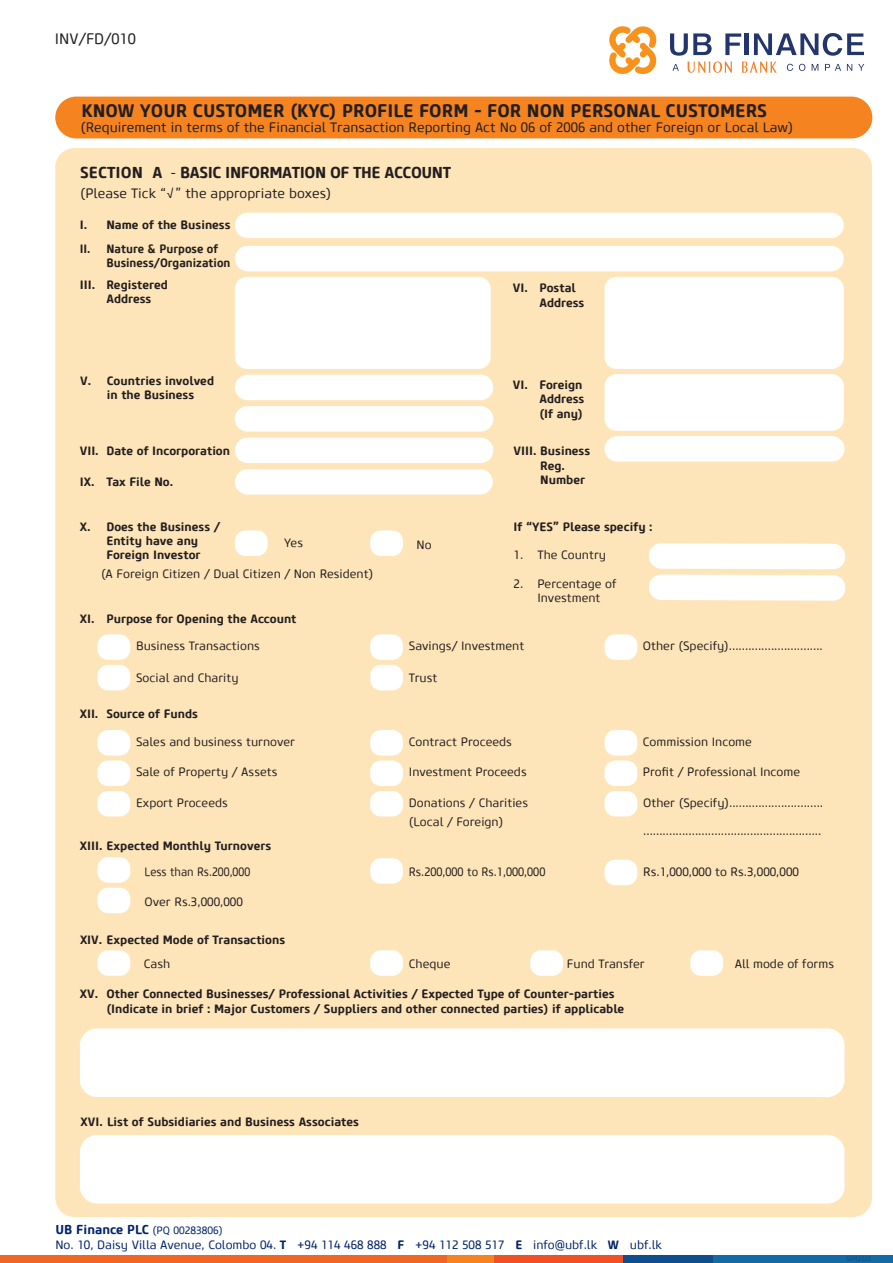
<style>
.page{position:relative;width:893px;height:1263px;background:#fff}
.page>*{position:absolute;margin:0;border:0;box-sizing:border-box;transform-origin:0 0}
.t1{font:700 18px "Core Sans M65";color:#231f20}
.t2{font:700 15.75px "Core Sans M65";letter-spacing:-.03em;color:#231f20}
.t3{font:15px "Core Sans M45";color:#231f20}
.t4{font:13.5px "Core Sans M45";color:#231f20}
.t5{font:700 12.75px "Core Sans M65";color:#002369}
.t6{font:700 12px/14.4px "Core Sans M65";color:#231f20}
.t7{font:12px/19.2px "Core Sans M45";color:#231f20}
.t8{font:12px "Core Sans M45";color:#002369}
.t9{font:700 12px/14.4px "Core Sans M65";color:#231f20;scale:.95 1}
.t10{font:12px "Core Sans M45";color:#231f20;scale:.93 1}
.t11{font:12px "Core Sans M45";color:#231f20;scale:.91 1}
.s1{font-family:"Core Sans M45";font-weight:400;font-size:13.5px}
.s2{font-family:"Core Sans M45";font-weight:400;font-size:10.5px}
.s3{font-family:"Core Sans M65";font-weight:700}
</style>
<div class="page">
<div style="left:55px;top:148px;width:817px;height:1069px;background:#fee5b9;border-radius:19px"></div>
<div style="left:55px;top:97px;width:817px;height:41px;background:#f58320;border-radius:21px"></div>
<div style="left:80px;top:1135px;width:765px;height:68px;background:#fff;border-radius:17px"></div>
<div style="left:80px;top:1028px;width:765px;height:69px;background:#fff;border-radius:17px"></div>
<div style="left:414px;top:1255px;width:209px;height:8px;background:#f05024"></div>
<div style="left:0;top:1255px;width:447px;height:8px;background:#f16623"></div>
<div style="left:447px;top:1255px;width:46px;height:8px;background:#f48320"></div>
<div style="left:712px;top:1255px;width:181px;height:8px;background:#126ba4"></div>
<div style="left:623px;top:1255px;width:89px;height:8px;background:#0d4e8e"></div>
<div style="left:235px;top:469px;width:258px;height:26px;background:#fff;border-radius:13px"></div>
<div style="left:235px;top:438px;width:258px;height:25px;background:#fff;border-radius:13px"></div>
<div style="left:235px;top:375px;width:258px;height:25px;background:#fff;border-radius:13px"></div>
<div style="left:235px;top:406px;width:258px;height:26px;background:#fff;border-radius:13px"></div>
<div style="left:235px;top:213px;width:609px;height:25px;background:#fff;border-radius:13px"></div>
<div style="left:235px;top:246px;width:609px;height:25px;background:#fff;border-radius:13px"></div>
<div style="left:604px;top:436px;width:241px;height:26px;background:#fff;border-radius:13px"></div>
<div style="left:235px;top:277px;width:256px;height:92px;background:#fff;border-radius:12px"></div>
<div style="left:604px;top:277px;width:240px;height:92px;background:#fff;border-radius:12px"></div>
<div style="left:604px;top:374px;width:240px;height:57px;background:#fff;border-radius:12px"></div>
<svg style="left:649px;top:543px;width:196px;height:58px;background:#fefbf5"></svg>
<div style="left:370px;top:530px;width:33px;height:26px;background:#fff;border-radius:11px"></div>
<div style="left:235px;top:530px;width:33px;height:26px;background:#fff;border-radius:11px"></div>
<div style="left:370px;top:634px;width:33px;height:26px;background:#fff;border-radius:11px"></div>
<div style="left:370px;top:665px;width:33px;height:25px;background:#fff;border-radius:11px"></div>
<div style="left:97px;top:634px;width:33px;height:26px;background:#fff;border-radius:11px"></div>
<div style="left:604px;top:634px;width:33px;height:26px;background:#fff;border-radius:11px"></div>
<div style="left:97px;top:665px;width:33px;height:25px;background:#fff;border-radius:11px"></div>
<div style="left:97px;top:857px;width:33px;height:26px;background:#fff;border-radius:11px"></div>
<div style="left:97px;top:888px;width:33px;height:25px;background:#fff;border-radius:11px"></div>
<div style="left:97px;top:950px;width:33px;height:26px;background:#fff;border-radius:11px"></div>
<div style="left:370px;top:950px;width:33px;height:26px;background:#fff;border-radius:11px"></div>
<div style="left:530px;top:950px;width:33px;height:26px;background:#fff;border-radius:11px"></div>
<div style="left:690px;top:950px;width:33px;height:26px;background:#fff;border-radius:11px"></div>
<div style="left:370px;top:730px;width:33px;height:25px;background:#fff;border-radius:11px"></div>
<div style="left:370px;top:760px;width:33px;height:26px;background:#fff;border-radius:11px"></div>
<div style="left:97px;top:730px;width:33px;height:25px;background:#fff;border-radius:11px"></div>
<div style="left:604px;top:730px;width:33px;height:25px;background:#fff;border-radius:11px"></div>
<div style="left:604px;top:760px;width:33px;height:26px;background:#fff;border-radius:11px"></div>
<div style="left:97px;top:760px;width:33px;height:26px;background:#fff;border-radius:11px"></div>
<div style="left:370px;top:791px;width:33px;height:25px;background:#fff;border-radius:11px"></div>
<div style="left:370px;top:858px;width:33px;height:26px;background:#fff;border-radius:11px"></div>
<div style="left:604px;top:791px;width:33px;height:25px;background:#fff;border-radius:11px"></div>
<div style="left:604px;top:860px;width:33px;height:25px;background:#fff;border-radius:11px"></div>
<div style="left:97px;top:791px;width:33px;height:25px;background:#fff;border-radius:11px"></div>
<svg style="left:609px;top:26px;width:48px;height:49px"></svg>
<svg style="left:687px;top:62px;width:45px;height:11px"></svg>
<svg style="left:742px;top:62px;width:35px;height:11px"></svg>
<svg style="left:670px;top:33px;width:42px;height:23px"></svg>
<svg style="left:725px;top:33px;width:16px;height:22px"></svg>
<hr style="left:745px;top:33px;width:4px;height:22px;background:#22356c">
<svg style="left:754px;top:33px;width:110px;height:23px"></svg>
<svg style="left:787px;top:64px;width:6px;height:7px"></svg>
<svg style="left:799px;top:64px;width:6px;height:7px"></svg>
<svg style="left:812px;top:64px;width:6px;height:7px"></svg>
<svg style="left:825px;top:64px;width:16px;height:7px"></svg>
<svg style="left:847px;top:64px;width:5px;height:7px"></svg>
<svg style="left:858px;top:64px;width:6px;height:7px"></svg>
<svg style="left:672px;top:64px;width:7px;height:7px"></svg>
<p class="t3" style="left:55px;top:30px;width:82px">INV/FD/010</p>
<h1 class="t1" style="left:81px;top:99px;width:687px">KNOW YOUR CUSTOMER (KYC) PROFILE FORM - FOR NON PERSONAL CUSTOMERS</h1>
<p class="t4" style="left:81px;top:119px;width:714px">(Requirement in terms of the Financial Transaction Reporting Act No 06 of 2006 and other Foreign or Local Law)</p>
<h2 class="t2" style="left:80px;top:163px;width:372px">SECTION A <span class="s1">-</span> BASIC INFORMATION OF THE ACCOUNT</h2>
<p class="t4" style="left:80px;top:185px;width:253px">(Please Tick “√” the appropriate boxes)</p>
<p class="t6" style="left:80px;top:217px;width:152px">I. Name of the Business</p>
<p class="t9" style="left:106px;top:242px;width:132px;text-indent:-27px">II. Nature &amp; Purpose of<br>Business/Organization</p>
<p class="t6" style="left:106px;top:278px;width:63px;text-indent:-27px">III. Registered<br>Address</p>
<p class="t6" style="left:539px;top:281px;width:47px;text-indent:-27px">VI. Postal<br>Address</p>
<p class="t6" style="left:80px;top:374px;width:135px;text-align:center">V. Countries involved in the Business</p>
<p class="t6" style="left:539px;top:378px;width:47px;text-indent:-27px">VI. Foreign<br>Address (If any)</p>
<p class="t6" style="left:80px;top:444px;width:152px">VII. Date of Incorporation</p>
<p class="t6" style="left:80px;top:475px;width:95px">IX. Tax File No.</p>
<p class="t6" style="left:80px;top:519px;width:142px;text-align:center">X. Does the Business /<br>Entity have any<br>Foreign Investor</p>
<p class="t7" style="left:284px;top:534px;width:21px">Yes</p>
<p class="t7" style="left:417px;top:535px;width:17px">No</p>
<p class="t7" style="left:101px;top:564px;width:274px">(A Foreign Citizen / Dual Citizen / Non Resident)</p>
<p class="t6" style="left:540px;top:444px;width:51px;text-indent:-27px">VIII. Business<br>Reg.<br>Number</p>
<p class="t6" style="left:514px;top:519px;width:141px">If “YES” Please specify :</p>
<p class="t7" style="left:514px;top:545px;width:94px">1. The Country</p>
<p class="t7" style="left:537px;top:576px;width:81px;line-height:14.4px;text-indent:-24px">2. Percentage of<br>Investment</p>
<p class="t6" style="left:80px;top:611px;width:218px">XI. Purpose for Opening the Account</p>
<p class="t7" style="left:136px;top:637px;width:125px">Business Transactions</p>
<p class="t7" style="left:409px;top:637px;width:117px">Savings/ Investment</p>
<p class="t7" style="left:136px;top:669px;width:104px">Social and Charity</p>
<p class="t7" style="left:409px;top:669px;width:30px">Trust</p>
<p class="t6" style="left:80px;top:707px;width:120px">XII. Source of Funds</p>
<p class="t7" style="left:136px;top:732px;width:160px">Sales and business turnover</p>
<p class="t7" style="left:136px;top:763px;width:143px">Sale of Property / Assets</p>
<p class="t7" style="left:409px;top:732px;width:105px">Contract Proceeds</p>
<p class="t7" style="left:409px;top:763px;width:119px">Investment Proceeds</p>
<p class="t7" style="left:643px;top:637px;width:181px">Other (Specify).............................</p>
<p class="t7" style="left:643px;top:732px;width:110px">Commission Income</p>
<p class="t7" style="left:643px;top:763px;width:159px">Profit / Professional Income</p>
<p class="t7" style="left:136px;top:793px;width:93px">Export Proceeds</p>
<p class="t7" style="left:643px;top:793px;width:181px">Other (Specify).............................</p>
<p class="t7" style="left:643px;top:822px;width:180px">.......................................................</p>
<p class="t7" style="left:409px;top:793px;width:121px">Donations / Charities (Local / Foreign)</p>
<p class="t6" style="left:80px;top:838px;width:193px">XIII. Expected Monthly Turnovers</p>
<p class="t11" style="left:145px;top:865px;width:118px">Less than Rs.200,000</p>
<p class="t7" style="left:145px;top:893px;width:100px">Over Rs.3,000,000</p>
<p class="t6" style="left:80px;top:933px;width:207px">XIV. Expected Mode of Transactions</p>
<p class="t10" style="left:409px;top:865px;width:148px">Rs.200,000 to Rs.1,000,000</p>
<p class="t7" style="left:643px;top:863px;width:157px">Rs.1,000,000 to Rs.3,000,000</p>
<p class="t7" style="left:144px;top:954px;width:28px">Cash</p>
<p class="t7" style="left:409px;top:954px;width:43px">Cheque</p>
<p class="t7" style="left:567px;top:954px;width:79px">Fund Transfer</p>
<p class="t7" style="left:735px;top:954px;width:101px">All mode of forms</p>
<p class="t6" style="left:106px;top:987px;width:519px;text-indent:-27px">XV. Other Connected Businesses/ Professional Activities / Expected Type of Counter-parties (Indicate in brief : Major Customers / Suppliers and other connected parties) if applicable</p>
<p class="t6" style="left:80px;top:1114px;width:280px">XVI. List of Subsidiaries and Business Associates</p>
<p class="t5" style="left:55px;top:1222px;width:169px">UB Finance PLC <span class="s2">(PQ 00283806)</span></p>
<p class="t8" style="left:55px;top:1237px;width:608px">No. 10, Daisy Villa Avenue, Colombo 04. <span class="s3">T</span> +94 114 468 888 <span class="s3">F</span> +94 112 508 517 <span class="s3">E</span> info@ubf.lk <span class="s3">W</span> ubf.lk</p>
</div>
